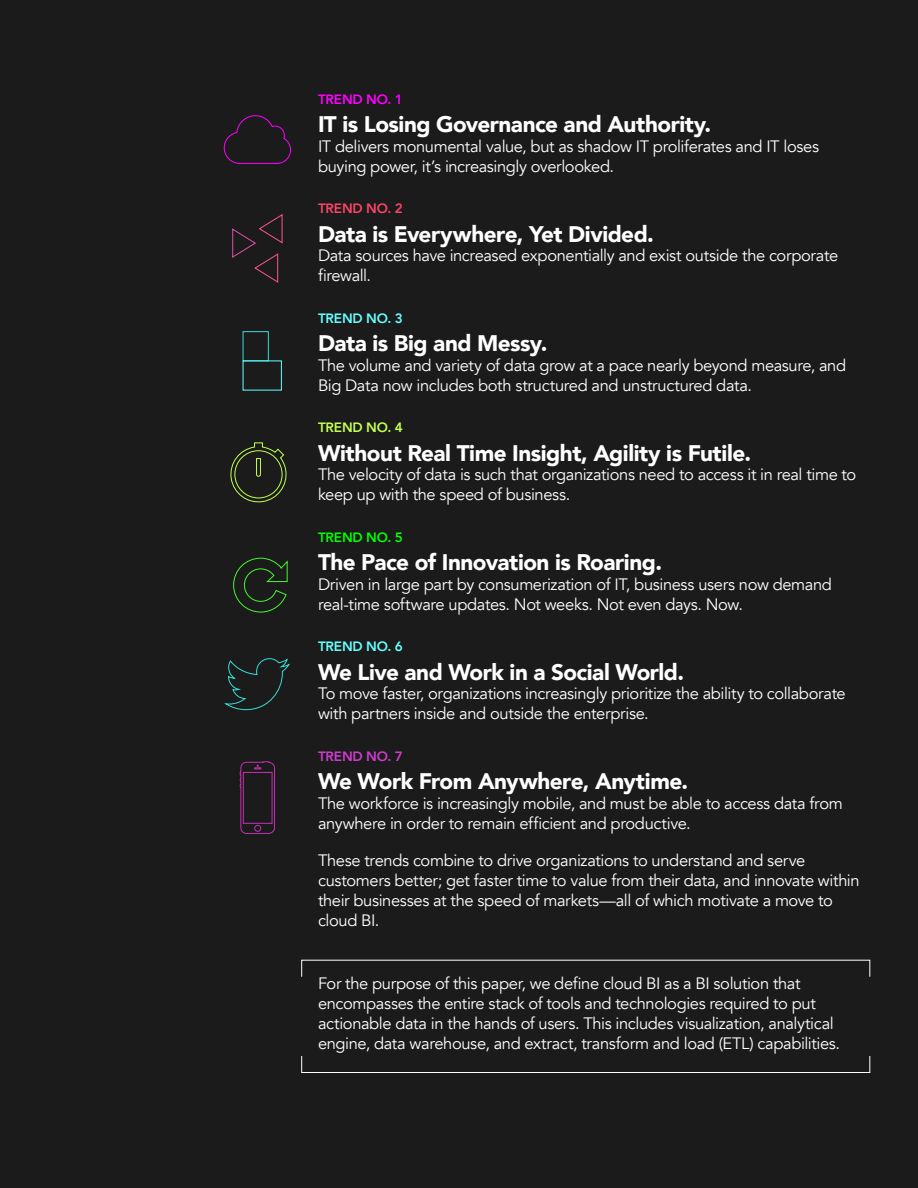
<style>
.page{position:relative;width:918px;height:1188px;background:#1b1b1b}
.page>*{position:absolute;margin:0;border:0;box-sizing:border-box;transform-origin:0 0}
.t1{font:900 22.5px "Avenir";letter-spacing:-.02em;color:#fff}
.t2{font:16.5px/19.8px "Avenir";letter-spacing:-.025em;color:#fff}
.t3{font:800 13.5px "Avenir";letter-spacing:-.01em;color:#6ff}
.t4{font:800 13.5px "Avenir";letter-spacing:-.01em;color:#f0f}
.t5{font:800 13.5px "Avenir";letter-spacing:-.01em;color:#fa4566}
.t6{font:800 13.5px "Avenir";letter-spacing:-.01em;color:#c2ff52}
.t7{font:800 13.5px "Avenir";letter-spacing:-.01em;color:#0f0}
.t8{font:800 13.5px "Avenir";letter-spacing:-.01em;color:#cc3dcc}
</style>
<div class="page">
<div style="left:302px;top:1056px;width:568px;height:17px;border:1px solid #fff"></div>
<svg style="left:224px;top:115px;width:67px;height:49px"></svg>
<svg style="left:232px;top:214px;width:51px;height:69px"></svg>
<div style="left:243px;top:332px;width:26px;height:29px;border:1px solid #33e0d6"></div>
<svg style="left:233px;top:558px;width:55px;height:54px"></svg>
<svg style="left:224px;top:658px;width:66px;height:52px"></svg>
<svg style="left:240px;top:761px;width:35px;height:73px"></svg>
<svg style="left:230px;top:442px;width:57px;height:61px"></svg>
<p class="t4" style="left:318px;top:87px;width:86px">TREND NO. 1</p>
<p class="t1" style="left:318px;top:105px;width:395px">IT is Losing Governance and Authority.</p>
<p class="t2" style="left:318px;top:137px;width:503px">IT delivers monumental value, but as shadow IT proliferates and IT loses buying power, it’s increasingly overlooked.</p>
<p class="t5" style="left:318px;top:196px;width:86px">TREND NO. 2</p>
<p class="t1" style="left:318px;top:214px;width:337px">Data is Everywhere, Yet Divided.</p>
<p class="t2" style="left:318px;top:246px;width:522px">Data sources have increased exponentially and exist outside the corporate firewall.</p>
<p class="t3" style="left:318px;top:306px;width:86px">TREND NO. 3</p>
<p class="t1" style="left:318px;top:324px;width:231px">Data is Big and Messy.</p>
<p class="t2" style="left:318px;top:356px;width:530px">The volume and variety of data grow at a pace nearly beyond measure, and<br>Big Data now includes both structured and unstructured data.</p>
<p class="t6" style="left:318px;top:415px;width:86px">TREND NO. 4</p>
<p class="t1" style="left:318px;top:433px;width:435px">Without Real Time Insight, Agility is Futile.</p>
<p class="t2" style="left:318px;top:465px;width:540px">The velocity of data is such that organizations need to access it in real time to keep up with the speed of business.</p>
<p class="t7" style="left:318px;top:525px;width:86px">TREND NO. 5</p>
<p class="t1" style="left:318px;top:543px;width:345px">The Pace of Innovation is Roaring.</p>
<p class="t2" style="left:318px;top:575px;width:515px">Driven in large part by consumerization of IT, business users now demand real-time software updates. Not weeks. Not even days. Now.</p>
<p class="t3" style="left:318px;top:634px;width:86px">TREND NO. 6</p>
<p class="t1" style="left:318px;top:652px;width:368px">We Live and Work in a Social World.</p>
<p class="t2" style="left:318px;top:684px;width:529px">To move faster, organizations increasingly prioritize the ability to collaborate with partners inside and outside the enterprise.</p>
<p class="t8" style="left:318px;top:744px;width:86px">TREND NO. 7</p>
<p class="t1" style="left:318px;top:762px;width:372px">We Work From Anywhere, Anytime.</p>
<p class="t2" style="left:318px;top:794px;width:526px">The workforce is increasingly mobile, and must be able to access data from anywhere in order to remain efficient and productive.</p>
<p class="t2" style="left:318px;top:851px;width:543px">These trends combine to drive organizations to understand and serve customers better; get faster time to value from their data, and innovate within their businesses at the speed of markets—all of which motivate a move to cloud BI.</p>
<p class="t2" style="left:318px;top:974px;width:524px">For the purpose of this paper, we define cloud BI as a BI solution that encompasses the entire stack of tools and technologies required to put actionable data in the hands of users. This includes visualization, analytical engine, data warehouse, and extract, transform and load (ETL) capabilities.</p>
</div>
